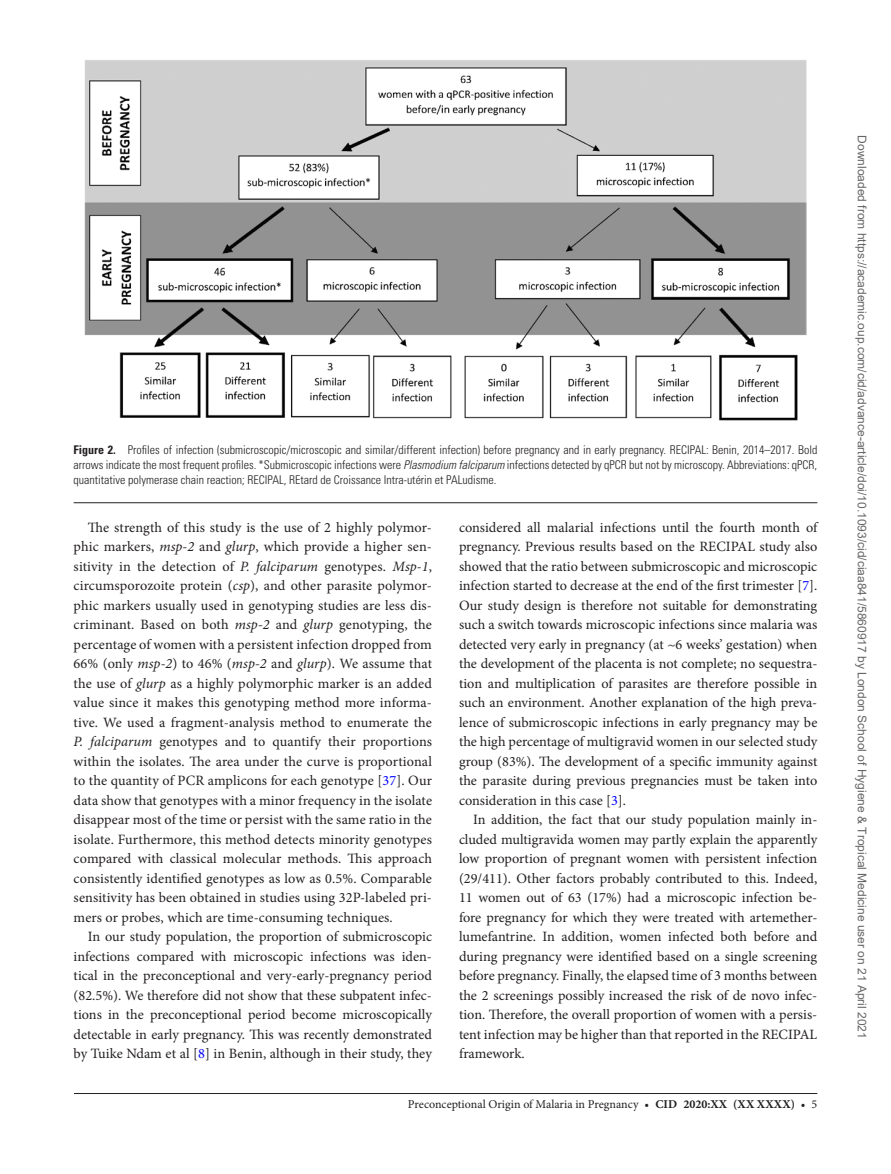
<style>
.page{position:relative;width:891px;height:1174px;background:#fff}
.page>*{position:absolute;margin:0;border:0;box-sizing:border-box;transform-origin:0 0}
.t1{font:14.25px/19.5px "Minion Pro";color:#231f20;text-align:justify}
.t2{font:300 condensed 12px/15px "Univers LT Std";color:#231f20;text-align:justify}
.t3{font:12px "Arial";color:#666}
.t4{font:12px "Minion Pro";color:#231f20}
.s1{font-weight:700}
.s2{font-style:italic}
.s3{color:#00f}
</style>
<div class="page">
<hr style="left:74px;top:1093px;width:743px;height:1px;background:#231f20">
<hr style="left:74px;top:502px;width:743px;height:1px;background:#231f20">
<img style="left:85px;top:60px;width:721px;height:361px">
<p class="t2" style="left:74px;top:443px;width:745px"><span class="s1">Figure 2.</span> Profiles of infection (submicroscopic/microscopic and similar/different infection) before pregnancy and in early pregnancy. RECIPAL: Benin, 2014–2017. Bold arrows indicate the most frequent profiles. *Submicroscopic infections were <span class="s2">Plasmodium falciparum</span> infections detected by qPCR but not by microscopy. Abbreviations: qPCR, quantitative polymerase chain reaction; RECIPAL, REtard de Croissance Intra-utérin et PALudisme.</p>
<p class="t1" style="left:74px;top:518px;width:360px;text-indent:14px">The strength of this study is the use of 2 highly polymor&shy;phic markers, <span class="s2">msp-2</span> and <span class="s2">glurp</span>, which provide a higher sen&shy;sitivity in the detection of <span class="s2">P. falciparum</span> genotypes. <span class="s2">Msp-1</span>, circumsporozoite protein (<span class="s2">csp</span>), and other parasite polymor&shy;phic markers usually used in genotyping studies are less dis&shy;criminant. Based on both <span class="s2">msp-2</span> and <span class="s2">glurp</span> genotyping, the percentage of women with a persistent infection dropped from 66% (only <span class="s2">msp-2</span>) to 46% (<span class="s2">msp-2</span> and <span class="s2">glurp</span>). We assume that the use of <span class="s2">glurp</span> as a highly polymorphic marker is an added value since it makes this genotyping method more informa&shy;tive. We used a fragment-analysis method to enumerate the <span class="s2">P. falciparum</span> genotypes and to quantify their proportions within the isolates. The area under the curve is proportional to the quantity of PCR amplicons for each genotype [<span class="s3">37</span>]. Our data show that genotypes with a minor frequency in the isolate disappear most of the time or persist with the same ratio in the isolate. Furthermore, this method detects minority genotypes compared with classical molecular methods. This approach consistently identified genotypes as low as 0.5%. Comparable sensitivity has been obtained in studies using 32P-labeled pri&shy;mers or probes, which are time-consuming techniques.</p>
<p class="t1" style="left:74px;top:927px;width:360px;text-indent:14px">In our study population, the proportion of submicroscopic infections compared with microscopic infections was iden&shy;tical in the preconceptional and very-early-pregnancy period (82.5%). We therefore did not show that these subpatent infec&shy;tions in the preconceptional period become microscopically detectable in early pregnancy. This was recently demonstrated by Tuike Ndam et al [<span class="s3">8</span>] in Benin, although in their study, they</p>
<p class="t1" style="left:459px;top:517px;width:360px">considered all malarial infections until the fourth month of pregnancy. Previous results based on the RECIPAL study also showed that the ratio between submicroscopic and microscopic infection started to decrease at the end of the first trimester [<span class="s3">7</span>].<br>Our study design is therefore not suitable for demonstrating such a switch towards microscopic infections since malaria was detected very early in pregnancy (at ~6 weeks’ gestation) when the development of the placenta is not complete; no sequestra&shy;tion and multiplication of parasites are therefore possible in such an environment. Another explanation of the high preva&shy;lence of submicroscopic infections in early pregnancy may be the high percentage of multigravid women in our selected study group (83%). The development of a specific immunity against the parasite during previous pregnancies must be taken into consideration in this case [<span class="s3">3</span>].</p>
<p class="t1" style="left:459px;top:810px;width:360px;text-indent:14px">In addition, the fact that our study population mainly in&shy;cluded multigravida women may partly explain the apparently low proportion of pregnant women with persistent infection (29/411). Other factors probably contributed to this. Indeed, 11 women out of 63 (17%) had a microscopic infection be&shy;fore pregnancy for which they were treated with artemether&shy;lumefantrine. In addition, women infected both before and during pregnancy were identified based on a single screening before pregnancy. Finally, the elapsed time of 3 months between the 2 screenings possibly increased the risk of de novo infec&shy;tion. Therefore, the overall proportion of women with a persis&shy;tent infection may be higher than that reported in the RECIPAL framework.</p>
<p class="t4" style="left:408px;top:1096px;width:411px">Preconceptional Origin of Malaria in Pregnancy • <span class="s1">cid 2020:XX (XX XXXX)</span> • 5</p>
<p class="t3" style="left:866px;top:135px;width:905px;rotate:90deg">Downloaded from https://academic.oup.com/cid/advance-article/doi/10.1093/cid/ciaa841/5860917 by London School of Hygiene &amp; Tropical Medicine user on 21 April 2021</p>
</div>
